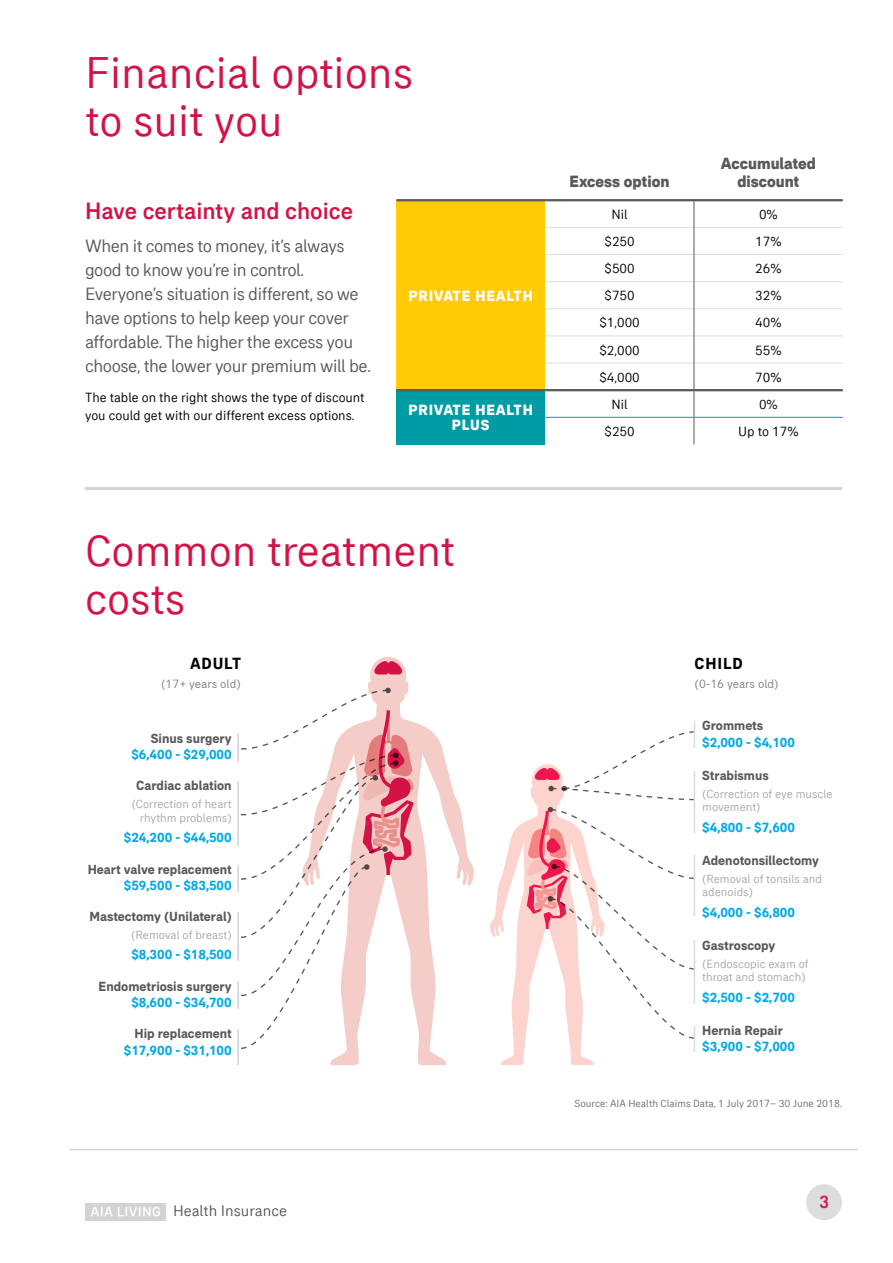
<style>
.page{position:relative;width:893px;height:1263px;background:#fff}
.page>*{position:absolute;margin:0;border:0;box-sizing:border-box;transform-origin:0 0}
.t1{font:45px/48px "AIA Everest";color:#d31245}
.t2{font:500 24px "AIA Everest";color:#d31245}
.t3{font:18px/24px "AIA Everest";letter-spacing:-.025em;color:#58595b}
.t4{font:500 18px "AIA Everest";color:#d31245}
.t5{font:800 16.5px/18px "AIA Everest";color:#58595b;text-align:center}
.t6{font:700 16.35px "AIA Everest";letter-spacing:.05em;color:#000}
.t7{font:700 16.35px "AIA Everest";letter-spacing:.05em;color:#000}
.t8{font:15.6px "AIA Everest";color:#58595b}
.t9{font:800 15px/15px "AIA Everest";letter-spacing:.05em;color:#fff;text-align:center}
.t10{font:700 13.5px "AIA Everest";color:#58595b}
.t11{font:700 13.5px "AIA Everest";color:#00aae7}
.t12{font:13.5px/18px "AIA Everest";color:#000}
.t13{font:12.3px "AIA Everest";color:#808285}
.t14{font:12px/13.5px "AIA Everest";color:#a7a9ac}
.t15{font:10.5px "AIA Everest";color:#6d6e71}
</style>
<div class="page">
<hr style="left:70px;top:1149px;width:787px;height:1px;background:#d1d3d4">
<div style="left:85px;top:1203px;width:81px;height:17px;background:#d1d3d4"></div>
<svg style="left:91px;top:1207px;width:69px;height:9px"></svg>
<div style="left:806px;top:1184px;width:36px;height:36px;background:#dcddde;border-radius:50%"></div>
<div style="left:396px;top:200px;width:149px;height:190px;background:#ffcb05"></div>
<div style="left:396px;top:390px;width:149px;height:54px;background:#009ca5"></div>
<hr style="left:545px;top:227px;width:149px;height:1px;background:#dcddde">
<hr style="left:694px;top:227px;width:149px;height:1px;background:#dcddde">
<hr style="left:545px;top:254px;width:149px;height:1px;background:#dcddde">
<hr style="left:694px;top:254px;width:149px;height:1px;background:#dcddde">
<hr style="left:545px;top:281px;width:149px;height:1px;background:#dcddde">
<hr style="left:694px;top:281px;width:149px;height:1px;background:#dcddde">
<hr style="left:545px;top:308px;width:149px;height:1px;background:#dcddde">
<hr style="left:694px;top:308px;width:149px;height:1px;background:#dcddde">
<hr style="left:545px;top:335px;width:149px;height:1px;background:#dcddde">
<hr style="left:694px;top:335px;width:149px;height:1px;background:#dcddde">
<hr style="left:545px;top:363px;width:149px;height:1px;background:#dcddde">
<hr style="left:694px;top:363px;width:149px;height:1px;background:#dcddde">
<hr style="left:396px;top:199px;width:149px;height:2px;background:#58595b">
<hr style="left:545px;top:199px;width:149px;height:2px;background:#58595b">
<hr style="left:694px;top:199px;width:149px;height:2px;background:#58595b">
<hr style="left:396px;top:389px;width:149px;height:2px;background:#58595b">
<hr style="left:545px;top:389px;width:149px;height:2px;background:#58595b">
<hr style="left:694px;top:389px;width:149px;height:2px;background:#58595b">
<svg style="left:694px;top:201px;width:1px;height:243px"></svg>
<hr style="left:545px;top:417px;width:149px;height:1px;background:#009ca5">
<hr style="left:694px;top:417px;width:149px;height:1px;background:#009ca5">
<svg style="left:330px;top:657px;width:144px;height:408px"></svg>
<svg style="left:374px;top:661px;width:28px;height:13px"></svg>
<svg style="left:490px;top:731px;width:204px;height:334px"></svg>
<svg style="left:240px;top:688px;width:175px;height:362px"></svg>
<hr style="left:237px;top:722px;width:2px;height:48px;background:#d1d3d4">
<hr style="left:237px;top:770px;width:2px;height:83px;background:#d1d3d4">
<hr style="left:237px;top:853px;width:2px;height:47px;background:#d1d3d4">
<hr style="left:237px;top:900px;width:2px;height:70px;background:#d1d3d4">
<hr style="left:237px;top:970px;width:2px;height:47px;background:#d1d3d4">
<hr style="left:237px;top:1017px;width:2px;height:48px;background:#d1d3d4">
<div style="left:233px;top:762px;width:13px;height:18px;background:#fff"></div>
<div style="left:233px;top:846px;width:13px;height:18px;background:#fff"></div>
<div style="left:233px;top:892px;width:13px;height:20px;background:#fff"></div>
<div style="left:233px;top:961px;width:13px;height:20px;background:#fff"></div>
<div style="left:235px;top:1009px;width:11px;height:19px;background:#fff"></div>
<div style="left:233px;top:712px;width:13px;height:21px;background:#fff"></div>
<hr style="left:694px;top:711px;width:1px;height:47px;background:#dadbdc">
<hr style="left:694px;top:758px;width:1px;height:85px;background:#dadbdc">
<hr style="left:694px;top:843px;width:1px;height:85px;background:#dadbdc">
<hr style="left:694px;top:928px;width:1px;height:85px;background:#dadbdc">
<hr style="left:694px;top:1013px;width:1px;height:47px;background:#dadbdc">
<div style="left:685px;top:749px;width:14px;height:22px;background:#fff"></div>
<div style="left:685px;top:833px;width:13px;height:22px;background:#fff"></div>
<div style="left:684px;top:916px;width:13px;height:24px;background:#fff"></div>
<div style="left:685px;top:1004px;width:13px;height:21px;background:#fff"></div>
<div style="left:684px;top:1053px;width:13px;height:24px;background:#fff"></div>
<div style="left:685px;top:697px;width:13px;height:23px;background:#fff"></div>
<hr style="left:85px;top:487px;width:757px;height:3px;background:#d1d3d4">
<h1 class="t1" style="left:85px;top:48px;width:330px">Financial options to suit you</h1>
<h2 class="t2" style="left:85px;top:197px;width:269px">Have certainty and choice</h2>
<p class="t3" style="left:85px;top:233px;width:287px">When it comes to money, it’s always good to know you’re in control.<br>Everyone’s situation is different, so we have options to help keep your cover affordable. The higher the excess you choose, the lower your premium will be.</p>
<p class="t12" style="left:85px;top:388px;width:281px">The table on the right shows the type of discount you could get with our different excess options.</p>
<p class="t9" style="left:409px;top:288px;width:126px">PRIVATE HEALTH</p>
<p class="t9" style="left:409px;top:403px;width:126px">PRIVATE HEALTH<br>PLUS</p>
<p class="t5" style="left:570px;top:173px;width:101px">Excess option</p>
<p class="t5" style="left:721px;top:155px;width:96px">Accumulated discount</p>
<p class="t12" style="left:611px;top:205px;width:18px">Nil</p>
<p class="t12" style="left:759px;top:205px;width:20px">0%</p>
<p class="t12" style="left:604px;top:232px;width:32px">$250</p>
<p class="t12" style="left:755px;top:232px;width:28px">17%</p>
<p class="t12" style="left:604px;top:259px;width:32px">$500</p>
<p class="t12" style="left:755px;top:259px;width:28px">26%</p>
<p class="t12" style="left:604px;top:286px;width:32px">$750</p>
<p class="t12" style="left:755px;top:286px;width:28px">32%</p>
<p class="t12" style="left:599px;top:314px;width:42px">$1,000</p>
<p class="t12" style="left:755px;top:314px;width:28px">40%</p>
<p class="t12" style="left:599px;top:341px;width:42px">$2,000</p>
<p class="t12" style="left:755px;top:341px;width:28px">55%</p>
<p class="t12" style="left:599px;top:368px;width:42px">$4,000</p>
<p class="t12" style="left:755px;top:368px;width:28px">70%</p>
<p class="t12" style="left:611px;top:395px;width:18px">Nil</p>
<p class="t12" style="left:759px;top:395px;width:20px">0%</p>
<p class="t12" style="left:604px;top:422px;width:32px">$250</p>
<p class="t12" style="left:738px;top:422px;width:62px">Up to 17%</p>
<h1 class="t1" style="left:85px;top:526px;width:371px">Common treatment costs</h1>
<p class="t6" style="left:190px;top:654px;width:53px">ADULT</p>
<p class="t13" style="left:161px;top:676px;width:81px">(17+ years old)</p>
<p class="t10" style="left:151px;top:730px;width:83px">Sinus surgery</p>
<p class="t11" style="left:131px;top:746px;width:102px">$6,400 - $29,000</p>
<p class="t10" style="left:136px;top:778px;width:97px">Cardiac ablation</p>
<p class="t14" style="left:132px;top:797px;width:101px;text-align:right">(Correction of heart rhythm problems)</p>
<p class="t11" style="left:124px;top:830px;width:109px">$24,200 - $44,500</p>
<p class="t10" style="left:88px;top:861px;width:146px">Heart valve replacement</p>
<p class="t11" style="left:124px;top:877px;width:109px">$59,500 - $83,500</p>
<p class="t10" style="left:89px;top:909px;width:144px">Mastectomy (Unilateral)</p>
<p class="t14" style="left:131px;top:928px;width:102px">(Removal of breast)</p>
<p class="t11" style="left:131px;top:947px;width:102px">$8,300 - $18,500</p>
<p class="t10" style="left:99px;top:978px;width:135px">Endometriosis surgery</p>
<p class="t11" style="left:131px;top:994px;width:102px">$8,600 - $34,700</p>
<p class="t10" style="left:135px;top:1026px;width:99px">Hip replacement</p>
<p class="t11" style="left:124px;top:1042px;width:109px">$17,900 - $31,100</p>
<p class="t8" style="left:173px;top:1202px;width:115px">Health Insurance</p>
<p class="t7" style="left:695px;top:654px;width:50px">CHILD</p>
<p class="t13" style="left:695px;top:676px;width:86px">(0-16 years old)</p>
<p class="t10" style="left:702px;top:718px;width:63px">Grommets</p>
<p class="t11" style="left:702px;top:734px;width:94px">$2,000 - $4,100</p>
<p class="t10" style="left:702px;top:767px;width:68px">Strabismus</p>
<p class="t14" style="left:702px;top:787px;width:132px">(Correction of eye muscle movement)</p>
<p class="t11" style="left:702px;top:819px;width:94px">$4,800 - $7,600</p>
<p class="t10" style="left:702px;top:852px;width:118px">Adenotonsillectomy</p>
<p class="t14" style="left:702px;top:872px;width:121px">(Removal of tonsils and adenoids)</p>
<p class="t11" style="left:702px;top:904px;width:94px">$4,000 - $6,800</p>
<p class="t10" style="left:702px;top:938px;width:75px">Gastroscopy</p>
<p class="t14" style="left:702px;top:957px;width:108px">(Endoscopic exam of throat and stomach)</p>
<p class="t11" style="left:702px;top:989px;width:94px">$2,500 - $2,700</p>
<p class="t10" style="left:702px;top:1023px;width:82px">Hernia Repair</p>
<p class="t11" style="left:702px;top:1039px;width:94px">$3,900 - $7,000</p>
<p class="t15" style="left:574px;top:1097px;width:269px">Source: AIA Health Claims Data, 1 July 2017– 30 June 2018.</p>
<p class="t4" style="left:819px;top:1192px;width:12px">3</p>
</div>
